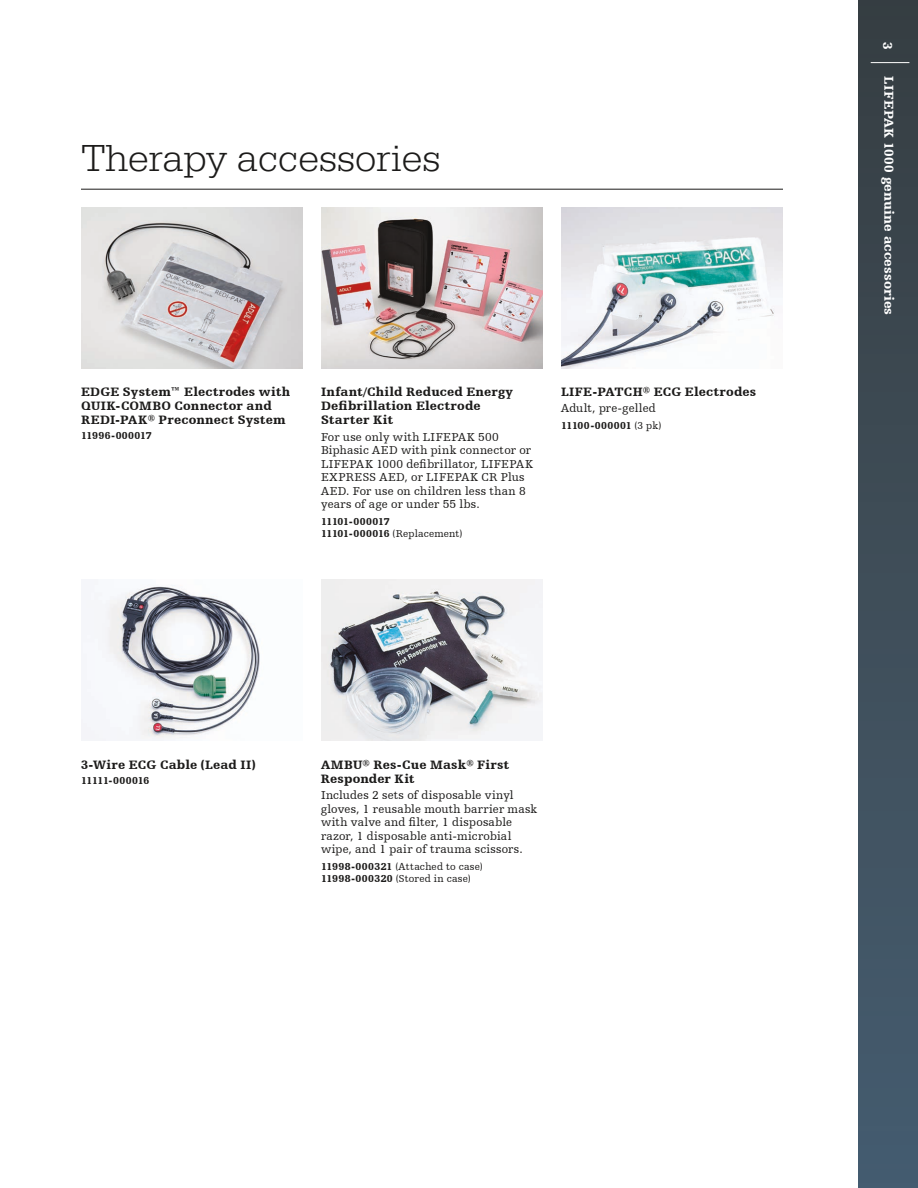
<style>
.page{position:relative;width:918px;height:1188px;background:#fff}
.page>*{position:absolute;margin:0;border:0;box-sizing:border-box;transform-origin:0 0}
.t1{font:300 39px "URW Egyptienne TOT";color:#1c1b1a}
.t2{font:900 13.5px "Humanist Slabserif 712 BT";letter-spacing:.01em;color:#fff}
.t3{font:900 12.75px/14.2px "Humanist Slabserif 712 BT";letter-spacing:.015em;color:#1c1b1a}
.t4{font:12px/13.5px "Humanist Slabserif 712 BT";letter-spacing:.02em;color:#1c1b1a}
.t5{font:10.5px/12px "Humanist Slabserif 712 BT";letter-spacing:.02em;color:#1c1b1a}
.t6{font:900 10.5px/12px "Humanist Slabserif 712 BT";letter-spacing:-.02em;color:#1c1b1a}
.t7{font:900 10.5px "Humanist Slabserif 712 BT";letter-spacing:.04em;color:#1c1b1a}
.t8{font:900 10.5px "Humanist Slabserif 712 BT";letter-spacing:.035em;color:#1c1b1a}
.s1{font-weight:400}
.s2{font-weight:900}
</style>
<div class="page">
<div style="left:858px;top:0;width:60px;height:1188px;background:linear-gradient(to bottom,#373e42,#455d70)"></div>
<hr style="left:871px;top:62px;width:38px;height:1px;background:#fff">
<hr style="left:81px;top:189px;width:702px;height:1px;background:#1c1b1a">
<img style="left:81px;top:207px;width:222px;height:162px">
<img style="left:321px;top:207px;width:222px;height:162px">
<img style="left:561px;top:207px;width:222px;height:162px">
<img style="left:81px;top:585px;width:179px;height:156px">
<img style="left:321px;top:579px;width:222px;height:162px">
<h1 class="t1" style="left:81px;top:135px;width:361px">Therapy accessories</h1>
<p class="t3" style="left:81px;top:384px;width:211px">EDGE System™ Electrodes with<br>QUIK-COMBO Connector and<br>REDI-PAK<sup>®</sup> Preconnect System</p>
<p class="t8" style="left:81px;top:429px;width:72px">11996-000017</p>
<p class="t3" style="left:321px;top:384px;width:194px">Infant/Child Reduced Energy<br>Defibrillation Electrode<br>Starter Kit</p>
<p class="t4" style="left:321px;top:430px;width:214px">For use only with LIFEPAK 500<br>Biphasic AED with pink connector or<br>LIFEPAK 1000 defibrillator, LIFEPAK<br>EXPRESS AED, or LIFEPAK CR Plus<br>AED. For use on children less than 8 years of age or under 55 lbs.</p>
<p class="t6" style="left:321px;top:515px;width:143px">11101-000017<br>11101-000016 <span class="s1">(Replacement)</span></p>
<p class="t3" style="left:561px;top:384px;width:197px">LIFE-PATCH<sup>®</sup> ECG Electrodes</p>
<p class="t4" style="left:561px;top:401px;width:96px">Adult, pre-gelled</p>
<p class="t7" style="left:561px;top:419px;width:102px">11100-000001 <span class="s1">(3 pk)</span></p>
<p class="t3" style="left:81px;top:757px;width:176px">3-Wire ECG Cable (Lead II)</p>
<p class="t6" style="left:81px;top:774px;width:70px">11111-000016</p>
<p class="t3" style="left:321px;top:757px;width:190px">AMBU<sup>®</sup> Res-Cue Mask<sup>®</sup> First<br>Responder Kit</p>
<p class="t4" style="left:321px;top:788px;width:218px">Includes 2 sets of disposable vinyl gloves, 1 reusable mouth barrier mask with valve and filter, 1 disposable razor, 1 disposable anti-microbial wipe, and 1 pair of trauma scissors.</p>
<p class="t5" style="left:321px;top:860px;width:163px"><span class="s2">11998-000321</span> (Attached to case)<br><span class="s2">11998-000320</span> (Stored in case)</p>
<p class="t2" style="left:896px;top:42px;width:9px;rotate:90deg">3</p>
<p class="t2" style="left:898px;top:76px;width:240px;rotate:90deg">LIFEPAK 1000 genuine accessories</p>
</div>
